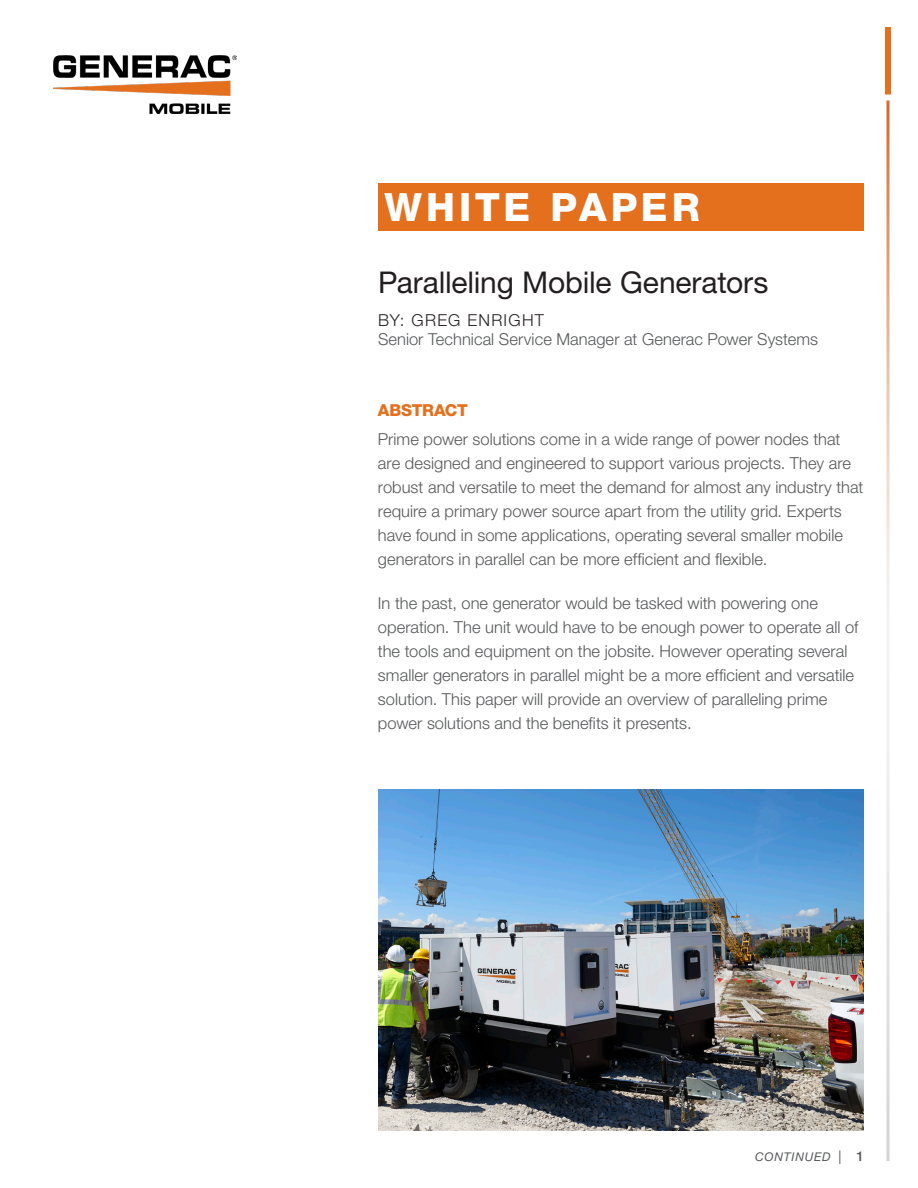
<style>
.page{position:relative;width:918px;height:1188px;background:#fff}
.page>*{position:absolute;margin:0;border:0;box-sizing:border-box;transform-origin:0 0}
.t1{font:800 39px "Helvetica Neue LT Std";letter-spacing:.095em;color:#fff}
.t2{font:30px "Helvetica Neue LT Std";letter-spacing:-.005em;color:#231f20}
.t3{font:300 16.5px/24px "Helvetica Neue LT Std";color:#57585a}
.t4{font:300 16.5px "Helvetica Neue LT Std";letter-spacing:.075em;color:#231f20}
.t5{font:800 16.5px "Helvetica Neue LT Std";letter-spacing:-.02em;color:#e4701e}
.t6{font:italic 12px "Helvetica Neue LT Std";letter-spacing:.06em;color:#57585a}
.s1{font-style:normal;font-size:13.5px}
.s2{font-weight:500;font-style:normal;font-size:13.5px}
</style>
<div class="page">
<img style="left:378px;top:790px;width:486px;height:340px">
<div style="left:378px;top:184px;width:486px;height:47px;background:#e4701e"></div>
<img style="left:54px;top:55px;width:183px;height:59px">
<div style="left:885px;top:27px;width:6px;height:68px;background:#e4701e"></div>
<p class="t1" style="left:384px;top:184px;width:317px">WHITE PAPER</p>
<p class="t2" style="left:378px;top:264px;width:392px">Paralleling Mobile Generators</p>
<p class="t4" style="left:378px;top:310px;width:168px">BY: GREG ENRIGHT</p>
<p class="t3" style="left:378px;top:327px;width:442px">Senior Technical Service Manager at Generac Power Systems</p>
<p class="t5" style="left:378px;top:400px;width:91px">ABSTRACT</p>
<p class="t3" style="left:378px;top:427px;width:487px">Prime power solutions come in a wide range of power nodes that are designed and engineered to support various projects. They are robust and versatile to meet the demand for almost any industry that require a primary power source apart from the utility grid. Experts have found in some applications, operating several smaller mobile generators in parallel can be more efficient and flexible.</p>
<p class="t3" style="left:378px;top:591px;width:482px">In the past, one generator would be tasked with powering one operation. The unit would have to be enough power to operate all of the tools and equipment on the jobsite. However operating several smaller generators in parallel might be a more efficient and versatile solution. This paper will provide an overview of paralleling prime power solutions and the benefits it presents.</p>
<p class="t6" style="left:755px;top:1150px;width:110px">CONTINUED <span class="s1">|</span> <span class="s2">1</span></p>
</div>
